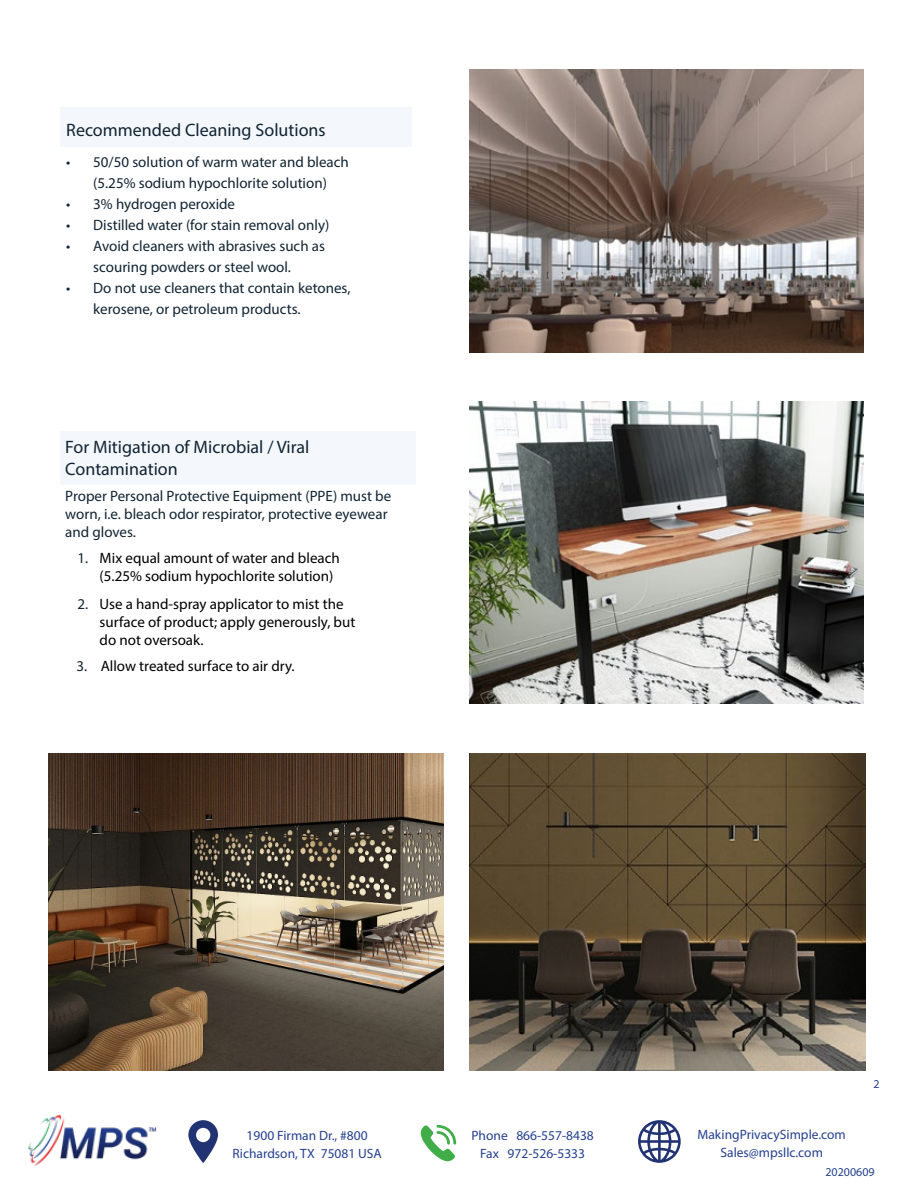
<style>
.page{position:relative;width:918px;height:1188px;background:#fff}
.page>*{position:absolute;margin:0;border:0;box-sizing:border-box;transform-origin:0 0}
.t1{font:18px/21.6px "Myriad Pro";color:#112433}
.t2{font:15px/21px "Myriad Pro";color:#112433;text-align:center}
.t3{font:15px/18px "Myriad Pro";color:#000}
.t4{font:13.5px/18px "Myriad Pro";color:#25408f;text-align:center}
.t5{font:12px "Myriad Pro";color:#25408f}
.s1{color:#112433}
</style>
<div class="page">
<img style="left:28px;top:1114px;width:129px;height:52px">
<svg style="left:188px;top:1120px;width:30px;height:43px"></svg>
<svg style="left:638px;top:1120px;width:43px;height:43px"></svg>
<svg style="left:421px;top:1125px;width:35px;height:36px"></svg>
<div style="left:61px;top:107px;width:351px;height:40px;background:#f4f7fc"></div>
<div style="left:60px;top:431px;width:355px;height:54px;background:#f4f7fc"></div>
<img style="left:470px;top:69px;width:394px;height:283px">
<img style="left:470px;top:402px;width:394px;height:301px">
<img style="left:470px;top:753px;width:395px;height:318px">
<img style="left:49px;top:753px;width:395px;height:318px">
<p class="t1" style="left:66px;top:119px;width:261px">Recommended Cleaning Solutions</p>
<p class="t2" style="left:66px;top:151px;width:284px">• 50/50 solution of warm water and bleach (5.25% sodium hypochlorite solution)</p>
<p class="t2" style="left:66px;top:193px;width:170px">• 3% hydrogen peroxide</p>
<p class="t2" style="left:66px;top:214px;width:265px">• Distilled water (for stain removal only)</p>
<p class="t2" style="left:66px;top:235px;width:260px">• Avoid cleaners with abrasives such as scouring powders or steel wool.</p>
<p class="t2" style="left:93px;top:277px;width:259px;text-align:left;text-indent:-27px">• Do not use cleaners that contain ketones, kerosene, or petroleum products.</p>
<p class="t1" style="left:65px;top:436px;width:246px">For Mitigation of Microbial / Viral<br>Contamination</p>
<p class="t2" style="left:65px;top:487px;width:328px;line-height:18px;text-align:left">Proper Personal Protective Equipment (PPE) must be worn, i.e. bleach odor respirator, protective eyewear and gloves.</p>
<p class="t3" style="left:100px;top:549px;width:242px;text-indent:-22px"><span class="s1">1.</span> Mix equal amount of water and bleach (5.25% sodium hypochlorite solution)</p>
<p class="t3" style="left:100px;top:594px;width:257px;text-indent:-22px"><span class="s1">2.</span> Use a hand-spray applicator to mist the surface of product; apply generously, but do not oversoak.</p>
<p class="t3" style="left:76px;top:657px;width:220px"><span class="s1">3.</span> Allow treated surface to air dry.</p>
<p class="t4" style="left:232px;top:1127px;width:151px">1900 Firman Dr., #800<br>Richardson, TX 75081 USA</p>
<p class="t4" style="left:472px;top:1126px;width:124px">Phone 866-557-8438<br>Fax 972-526-5333</p>
<p class="t4" style="left:698px;top:1125px;width:150px">MakingPrivacySimple.com<br>Sales@mpsllc.com</p>
<p class="t5" style="left:874px;top:1076px;width:8px">2</p>
<p class="t5" style="left:825px;top:1165px;width:51px">20200609</p>
</div>
